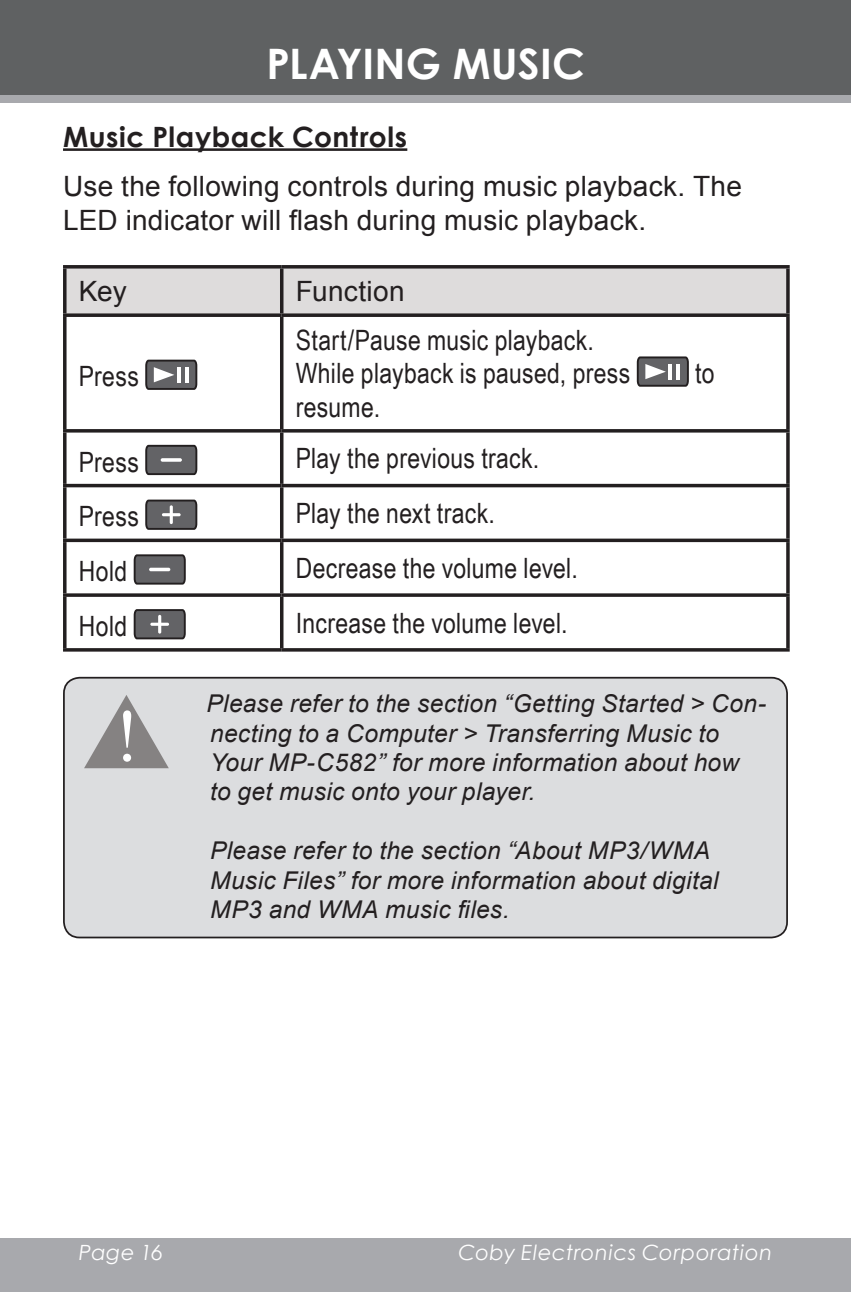
<style>
.page{position:relative;width:851px;height:1292px;background:#fff}
.page>*{position:absolute;margin:0;border:0;box-sizing:border-box;transform-origin:0 0}
.t1{font:700 42px "Century Gothic";letter-spacing:.005em;color:#fff}
.t2{font:28px/33.6px "Arial Narrow";letter-spacing:.01em;color:#231f20}
.t3{font:28px/33.6px "Arial";letter-spacing:.01em;color:#231f20}
.t4{font:700 28px "Century Gothic";letter-spacing:.02em;color:#231f20}
.t5{font:italic 24.5px/29.4px "Arial";letter-spacing:.015em;color:#231f20}
.t6{font:italic 21px "Century Gothic";letter-spacing:.03em;color:#fff}
</style>
<div class="page">
<div style="left:0;top:1237px;width:850px;height:55px;background:#a8a9ad"></div>
<div style="left:0;top:94px;width:850px;height:9px;background:#a8a9ad"></div>
<div style="left:0;top:0;width:850px;height:94px;background:#5f6162"></div>
<hr style="left:850px;top:1237px;width:1px;height:55px;background:#a8a9ad">
<hr style="left:850px;top:0;width:1px;height:94px;background:#5f6162">
<hr style="left:63px;top:148px;width:344px;height:3px;background:#231f20">
<div style="left:66px;top:268px;width:720px;height:45px;background:#dedcdc"></div>
<hr style="left:63px;top:265px;width:219px;height:3px;background:#231f20">
<hr style="left:63px;top:268px;width:3px;height:45px;background:#231f20">
<hr style="left:282px;top:265px;width:507px;height:3px;background:#231f20">
<hr style="left:280px;top:268px;width:3px;height:45px;background:#231f20">
<hr style="left:786px;top:268px;width:3px;height:45px;background:#231f20">
<svg style="left:63px;top:313px;width:219px;height:4px"></svg>
<hr style="left:63px;top:317px;width:3px;height:112px;background:#231f20">
<svg style="left:282px;top:313px;width:507px;height:4px;background:#3a3637"></svg>
<hr style="left:280px;top:317px;width:3px;height:112px;background:#231f20">
<hr style="left:786px;top:317px;width:3px;height:112px;background:#231f20">
<hr style="left:63px;top:429px;width:219px;height:3px;background:#231f20">
<hr style="left:63px;top:432px;width:3px;height:52px;background:#231f20">
<hr style="left:282px;top:429px;width:507px;height:3px;background:#231f20">
<hr style="left:280px;top:432px;width:3px;height:52px;background:#231f20">
<hr style="left:786px;top:432px;width:3px;height:52px;background:#231f20">
<hr style="left:63px;top:484px;width:219px;height:3px;background:#231f20">
<hr style="left:63px;top:487px;width:3px;height:51px;background:#231f20">
<hr style="left:282px;top:484px;width:507px;height:3px;background:#231f20">
<hr style="left:280px;top:487px;width:3px;height:51px;background:#231f20">
<hr style="left:786px;top:487px;width:3px;height:51px;background:#231f20">
<svg style="left:63px;top:538px;width:219px;height:4px"></svg>
<hr style="left:63px;top:542px;width:3px;height:51px;background:#231f20">
<svg style="left:282px;top:538px;width:507px;height:4px;background:#434041"></svg>
<hr style="left:280px;top:542px;width:3px;height:51px;background:#231f20">
<hr style="left:786px;top:542px;width:3px;height:51px;background:#231f20">
<svg style="left:63px;top:593px;width:219px;height:4px"></svg>
<hr style="left:63px;top:597px;width:3px;height:51px;background:#231f20">
<svg style="left:282px;top:593px;width:507px;height:4px;background:#3d3a3b"></svg>
<hr style="left:280px;top:597px;width:3px;height:51px;background:#231f20">
<hr style="left:786px;top:597px;width:3px;height:51px;background:#231f20">
<hr style="left:63px;top:648px;width:219px;height:3px;background:#231f20">
<hr style="left:282px;top:648px;width:507px;height:3px;background:#231f20">
<svg style="left:145px;top:359px;width:53px;height:31px;background:#706f71"></svg>
<hr style="left:177px;top:367px;width:4px;height:15px;background:#fff">
<hr style="left:185px;top:367px;width:4px;height:15px;background:#fff">
<svg style="left:636px;top:356px;width:53px;height:31px;background:#706f71"></svg>
<hr style="left:668px;top:364px;width:4px;height:15px;background:#fff">
<hr style="left:676px;top:364px;width:4px;height:15px;background:#fff">
<svg style="left:145px;top:444px;width:53px;height:32px;background:#646366"></svg>
<svg style="left:161px;top:458px;width:21px;height:4px"></svg>
<svg style="left:145px;top:499px;width:53px;height:31px;background:#69686a"></svg>
<svg style="left:133px;top:554px;width:53px;height:31px;background:#605f62"></svg>
<hr style="left:149px;top:568px;width:21px;height:3px;background:#fff;border-radius:2px">
<svg style="left:133px;top:609px;width:53px;height:31px;background:#69686a"></svg>
<div style="left:64px;top:677px;width:723px;height:260px;background:#dcdddf;border-radius:16px"></div>
<svg style="left:84px;top:695px;width:85px;height:73px"></svg>
<div style="left:63px;top:677px;width:725px;height:261px;border:2px solid #231f20;border-radius:16px"></div>
<h1 class="t1" style="left:266px;top:32px;width:320px">PLAYING MUSIC</h1>
<p class="t4" style="left:63px;top:116px;width:346px">Music Playback Controls</p>
<p class="t3" style="left:63px;top:170px;width:680px">Use the following controls during music playback. The<br>LED indicator will flash during music playback.</p>
<p class="t3" style="left:79px;top:275px;width:49px">Key</p>
<p class="t3" style="left:296px;top:275px;width:110px">Function</p>
<p class="t2" style="left:79px;top:359px;width:62px">Press</p>
<p class="t2" style="left:296px;top:322px;width:336px">Start/Pause music playback.<br>While playback is paused, press</p>
<p class="t2" style="left:296px;top:389px;width:86px">resume.</p>
<p class="t2" style="left:79px;top:444px;width:62px">Press</p>
<p class="t2" style="left:296px;top:441px;width:245px">Play the previous track.</p>
<p class="t2" style="left:79px;top:498px;width:62px">Press</p>
<p class="t2" style="left:296px;top:495px;width:201px">Play the next track.</p>
<p class="t2" style="left:79px;top:553px;width:50px">Hold</p>
<p class="t2" style="left:296px;top:550px;width:283px">Decrease the volume level.</p>
<p class="t2" style="left:79px;top:608px;width:50px">Hold</p>
<p class="t2" style="left:296px;top:605px;width:273px">Increase the volume level.</p>
<p class="t2" style="left:695px;top:355px;width:21px">to</p>
<p class="t5" style="left:206px;top:689px;width:561px">Please refer to the section “Getting Started &gt; Con&shy;necting to a Computer &gt; Transferring Music to Your MP-C582” for more information about how<br>to get music onto your player.</p>
<p class="t5" style="left:210px;top:836px;width:510px">Please refer to the section “About MP3/WMA<br>Music Files” for more information about digital<br>MP3 and WMA music files.</p>
<p class="t6" style="left:79px;top:1238px;width:84px">Page 16</p>
<p class="t6" style="left:458px;top:1238px;width:315px">Coby Electronics Corporation</p>
</div>
